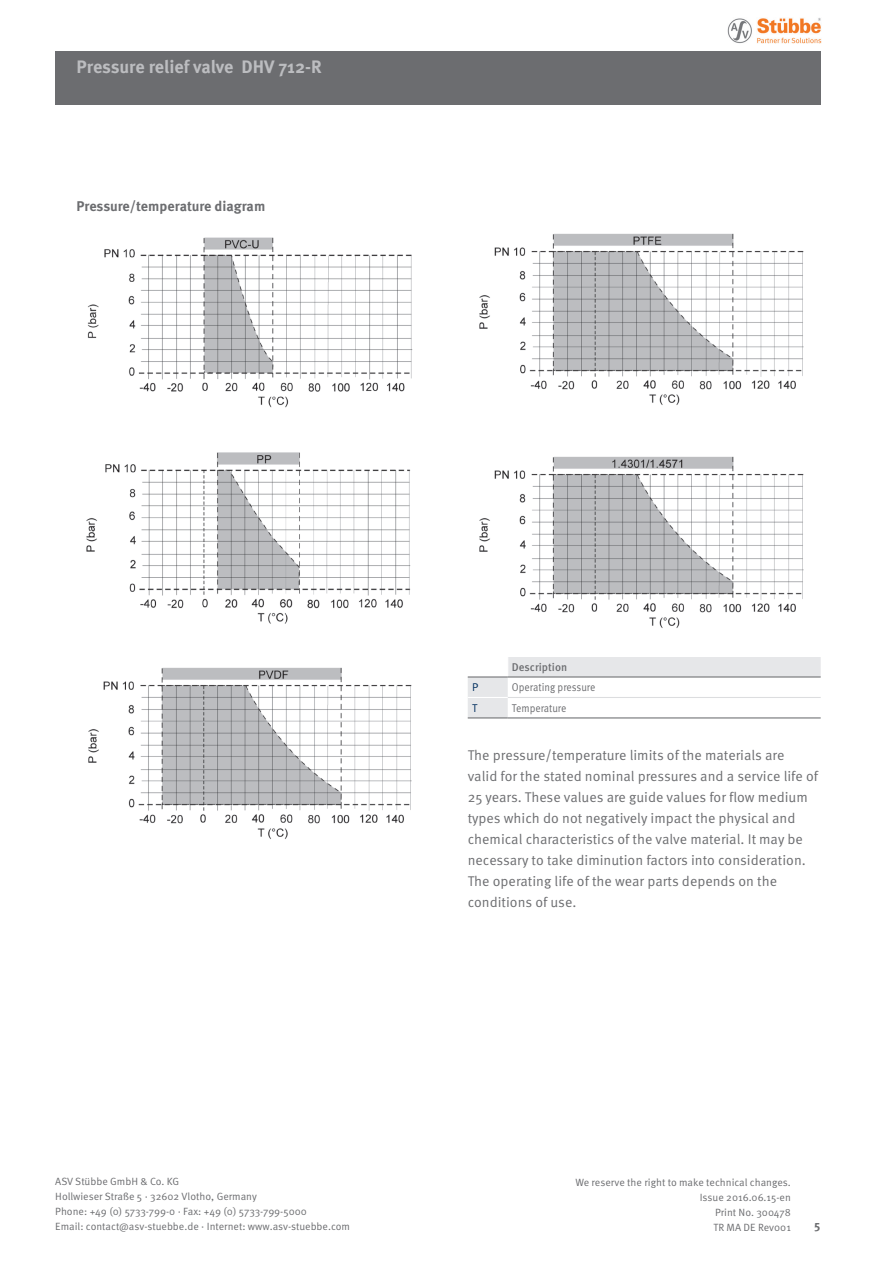
<style>
.page{position:relative;width:893px;height:1263px;background:#fff}
.page>*{position:absolute;margin:0;border:0;box-sizing:border-box;transform-origin:0 0}
.t1{font:700 18px "Meta Pro";color:#bcbdc0}
.t2{font:14.1px/21px "Meta Pro Norm";color:#6c6d70}
.t3{font:700 14.1px "Meta Pro";color:#6c6d70}
.t4{font:700 12px "Meta Pro";color:#6c6d70}
.t5{font:11.25px "Meta Pro Norm";color:#6c6d70;scale:.9 1}
.t6{font:500 11.25px "Meta Pro";color:#6c6d70}
.t7{font:11.25px "Meta Pro Norm";color:#002e5e}
.t8{font:10.5px/15px "Meta Pro Norm";color:#6c6d70}
</style>
<div class="page">
<div style="left:55px;top:51px;width:766px;height:53px;background:#6c6d70"></div>
<img style="left:728px;top:18px;width:94px;height:26px">
<img style="left:87px;top:237px;width:326px;height:171px">
<img style="left:86px;top:452px;width:325px;height:172px">
<img style="left:88px;top:667px;width:324px;height:172px">
<svg style="left:468px;top:657px;width:353px;height:60px"></svg>
<hr style="left:508px;top:697px;width:313px;height:1px;background:#dcdddf">
<hr style="left:468px;top:717px;width:40px;height:1px;background:#6c6d70">
<hr style="left:508px;top:717px;width:313px;height:1px;background:#6c6d70">
<hr style="left:508px;top:676px;width:313px;height:1px;background:#6c6d70">
<hr style="left:468px;top:697px;width:40px;height:1px;background:#fff">
<hr style="left:468px;top:676px;width:40px;height:1px;background:#6c6d70">
<img style="left:479px;top:233px;width:325px;height:172px">
<img style="left:479px;top:456px;width:325px;height:172px">
<p class="t1" style="left:77px;top:53px;width:247px">Pressure relief valve DHV 712-R</p>
<p class="t3" style="left:77px;top:195px;width:190px">Pressure/temperature diagram</p>
<p class="t6" style="left:512px;top:658px;width:57px">Description</p>
<p class="t7" style="left:472px;top:679px;width:8px">P</p>
<p class="t5" style="left:512px;top:679px;width:94px">Operating pressure</p>
<p class="t7" style="left:472px;top:699px;width:7px">T</p>
<p class="t5" style="left:512px;top:699px;width:62px">Temperature</p>
<p class="t2" style="left:468px;top:744px;width:352px">The pressure/temperature limits of the materials are<br>valid for the stated nominal pressures and a service life of 25 years. These values are guide values for flow medium types which do not negatively impact the physical and chemical characteristics of the valve material. It may be necessary to take diminution factors into consideration.<br>The operating life of the wear parts depends on the conditions of use.</p>
<p class="t8" style="left:55px;top:1173px;width:296px">ASV Stübbe GmbH &amp; Co. KG<br>Hollwieser Straße 5 · 32602 Vlotho, Germany<br>Phone: +49 (0) 5733-799-0 · Fax: +49 (0) 5733-799-5000<br>Email: contact@asv-stuebbe.de · Internet: www.asv-stuebbe.com</p>
<p class="t8" style="left:575px;top:1174px;width:217px;text-align:right">We reserve the right to make technical changes.<br>Issue 2016.06.15-en<br>Print No. 300478<br>TR MA DE Rev001</p>
<p class="t4" style="left:814px;top:1217px;width:8px">5</p>
</div>
